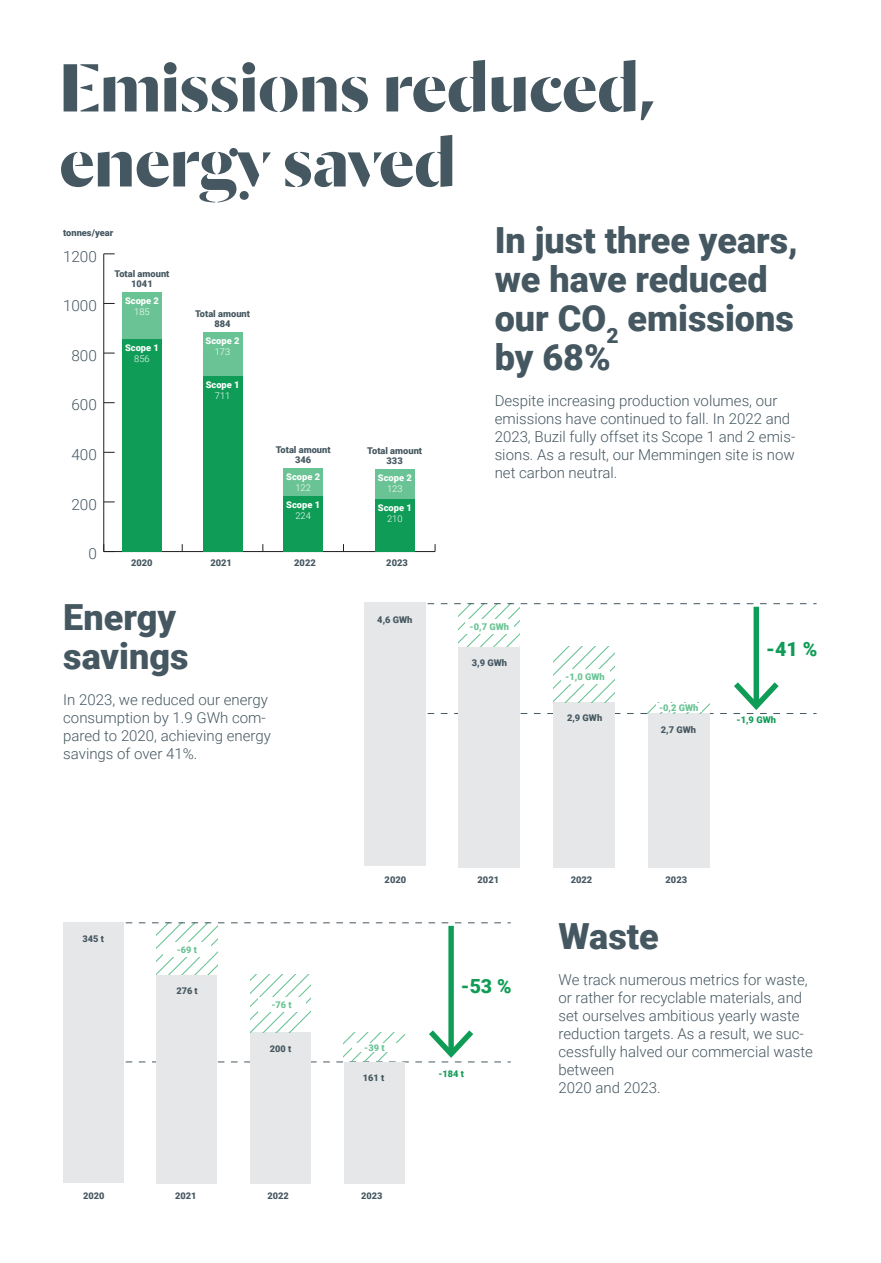
<style>
.page{position:relative;width:881px;height:1263px;background:#fff}
.page>*{position:absolute;margin:0;border:0;box-sizing:border-box;transform-origin:0 0}
.t1{font:700 75px/75px "Dala Moa";color:#455760}
.t2{font:900 36px/39px "Roboto";color:#455760}
.t3{font:900 19.65px "Roboto";color:#0f9c56}
.t4{font:900 19.5px "Roboto";color:#0f9c56}
.t5{font:300 15.3px "Roboto";color:#455760}
.t6{font:300 15px/18px "Roboto";color:#455760}
.t7{font:900 9.3px/10.4px "Roboto";color:#455760;text-align:center}
.t8{font:900 9.3px "Roboto";color:#fff}
.t9{font:300 9.3px "Roboto";color:#fff}
.t10{font:900 9.3px "Roboto";color:#69c394}
.t11{font:900 9.3px "Roboto";color:#0f9c56}
.t12{font:900 9.15px "Roboto";color:#455760}
.t13{font:900 9.15px "Roboto";color:#69c394}
.t14{font:900 9.15px "Roboto";color:#0f9c56}
</style>
<div class="page">
<div style="left:364px;top:603px;width:61px;height:263px;background:#e6e7e9"></div>
<div style="left:458px;top:647px;width:61px;height:220px;background:#e6e7e9"></div>
<div style="left:553px;top:702px;width:61px;height:165px;background:#e6e7e9"></div>
<div style="left:647px;top:713px;width:61px;height:154px;background:#e6e7e9"></div>
<svg style="left:425px;top:603px;width:391px;height:111px"></svg>
<div style="left:560px;top:669px;width:49px;height:14px;background:#fff"></div>
<div style="left:656px;top:703px;width:45px;height:9px;background:#fff"></div>
<div style="left:63px;top:922px;width:60px;height:260px;background:#e6e7e9"></div>
<div style="left:156px;top:975px;width:61px;height:209px;background:#e6e7e9"></div>
<div style="left:250px;top:1032px;width:61px;height:152px;background:#e6e7e9"></div>
<div style="left:344px;top:1062px;width:60px;height:122px;background:#e6e7e9"></div>
<svg style="left:123px;top:922px;width:387px;height:141px"></svg>
<div style="left:257px;top:997px;width:48px;height:14px;background:#fff"></div>
<div style="left:352px;top:1043px;width:45px;height:9px;background:#fff"></div>
<hr style="left:104px;top:551px;width:331px;height:1px;background:#231f20">
<hr style="left:103px;top:254px;width:1px;height:297px;background:#231f20">
<svg style="left:103px;top:544px;width:2px;height:8px"></svg>
<div style="left:122px;top:293px;width:39px;height:46px;background:#69c394"></div>
<div style="left:203px;top:332px;width:39px;height:44px;background:#69c394"></div>
<div style="left:283px;top:468px;width:40px;height:28px;background:#69c394"></div>
<div style="left:375px;top:469px;width:39px;height:30px;background:#69c394"></div>
<div style="left:122px;top:339px;width:39px;height:212px;background:#0f9c56"></div>
<div style="left:203px;top:376px;width:39px;height:175px;background:#0f9c56"></div>
<div style="left:283px;top:496px;width:40px;height:55px;background:#0f9c56"></div>
<div style="left:375px;top:499px;width:39px;height:52px;background:#0f9c56"></div>
<h1 class="t1" style="left:59px;top:47px;width:597px">Emissions reduced, energy saved</h1>
<h2 class="t2" style="left:494px;top:220px;width:304px">In just three years, we have reduced our CO<sub>2</sub> emissions by 68%</h2>
<p class="t6" style="left:494px;top:391px;width:302px">Despite increasing production volumes, our emissions have continued to fall. In 2022 and 2023, Buzil fully offset its Scope 1 and 2 emis&shy;sions. As a result, our Memmingen site is now net carbon neutral.</p>
<p class="t7" style="left:63px;top:227px;width:52px">tonnes/year</p>
<p class="t5" style="left:63px;top:245px;width:35px">1200</p>
<p class="t7" style="left:114px;top:268px;width:56px">Total amount<br>1041</p>
<p class="t8" style="left:125px;top:294px;width:35px">Scope 2</p>
<p class="t9" style="left:134px;top:306px;width:17px">185</p>
<p class="t5" style="left:63px;top:295px;width:35px">1000</p>
<p class="t7" style="left:195px;top:308px;width:56px">Total amount<br>884</p>
<p class="t8" style="left:205px;top:334px;width:35px">Scope 2</p>
<p class="t9" style="left:215px;top:346px;width:17px">173</p>
<p class="t8" style="left:125px;top:341px;width:35px">Scope 1</p>
<p class="t9" style="left:134px;top:352px;width:17px">856</p>
<p class="t5" style="left:71px;top:345px;width:27px">800</p>
<p class="t8" style="left:206px;top:378px;width:35px">Scope 1</p>
<p class="t9" style="left:215px;top:389px;width:17px">711</p>
<p class="t5" style="left:71px;top:394px;width:27px">600</p>
<p class="t7" style="left:275px;top:444px;width:56px">Total amount<br>346</p>
<p class="t7" style="left:367px;top:445px;width:56px">Total amount<br>333</p>
<p class="t8" style="left:286px;top:470px;width:35px">Scope 2</p>
<p class="t9" style="left:295px;top:481px;width:17px">122</p>
<p class="t5" style="left:71px;top:444px;width:27px">400</p>
<p class="t8" style="left:378px;top:471px;width:35px">Scope 2</p>
<p class="t9" style="left:387px;top:482px;width:17px">123</p>
<p class="t8" style="left:378px;top:501px;width:35px">Scope 1</p>
<p class="t9" style="left:387px;top:512px;width:17px">210</p>
<p class="t5" style="left:71px;top:493px;width:27px">200</p>
<p class="t8" style="left:286px;top:498px;width:35px">Scope 1</p>
<p class="t9" style="left:295px;top:509px;width:17px">224</p>
<p class="t5" style="left:88px;top:543px;width:10px">0</p>
<p class="t7" style="left:131px;top:557px;width:23px">2020</p>
<p class="t7" style="left:210px;top:557px;width:23px">2021</p>
<p class="t7" style="left:294px;top:557px;width:23px">2022</p>
<p class="t7" style="left:386px;top:557px;width:23px">2023</p>
<h2 class="t2" style="left:63px;top:596px;width:127px">Energy savings</h2>
<p class="t6" style="left:63px;top:690px;width:209px">In 2023, we reduced our energy consumption by 1.9 GWh com&shy;pared to 2020, achieving energy savings of over 41%.</p>
<p class="t7" style="left:377px;top:614px;width:37px">4,6 GWh</p>
<p class="t10" style="left:469px;top:620px;width:41px">-0,7 GWh</p>
<p class="t7" style="left:471px;top:658px;width:37px">3,9 GWh</p>
<p class="t12" style="left:83px;top:932px;width:23px">345 t</p>
<p class="t13" style="left:177px;top:943px;width:22px">-69 t</p>
<p class="t12" style="left:176px;top:984px;width:23px">276 t</p>
<p class="t12" style="left:83px;top:1189px;width:23px">2020</p>
<p class="t12" style="left:175px;top:1189px;width:23px">2021</p>
<p class="t7" style="left:384px;top:874px;width:23px">2020</p>
<p class="t7" style="left:477px;top:874px;width:23px">2021</p>
<p class="t13" style="left:271px;top:998px;width:22px">-76 t</p>
<p class="t12" style="left:270px;top:1042px;width:23px">200 t</p>
<p class="t13" style="left:364px;top:1041px;width:22px">-39 t</p>
<p class="t12" style="left:363px;top:1072px;width:23px">161 t</p>
<p class="t12" style="left:267px;top:1189px;width:23px">2022</p>
<p class="t12" style="left:361px;top:1189px;width:23px">2023</p>
<h3 class="t4" style="left:460px;top:973px;width:52px">-53 %</h3>
<p class="t14" style="left:438px;top:1067px;width:27px">-184 t</p>
<p class="t10" style="left:565px;top:670px;width:41px">-1,0 GWh</p>
<p class="t7" style="left:566px;top:713px;width:37px">2,9 GWh</p>
<p class="t10" style="left:658px;top:701px;width:41px">-0,2 GWh</p>
<p class="t7" style="left:660px;top:724px;width:37px">2,7 GWh</p>
<h3 class="t3" style="left:765px;top:635px;width:53px">-41 %</h3>
<p class="t11" style="left:736px;top:714px;width:41px">-1,9 GWh</p>
<p class="t7" style="left:570px;top:874px;width:23px">2022</p>
<p class="t7" style="left:665px;top:874px;width:23px">2023</p>
<h2 class="t2" style="left:558px;top:915px;width:102px">Waste</h2>
<p class="t6" style="left:558px;top:970px;width:256px">We track numerous metrics for waste, or rather for recyclable materials, and set ourselves ambitious yearly waste reduction targets. As a result, we suc&shy;cessfully halved our commercial waste between<br>2020 and 2023.</p>
</div>
